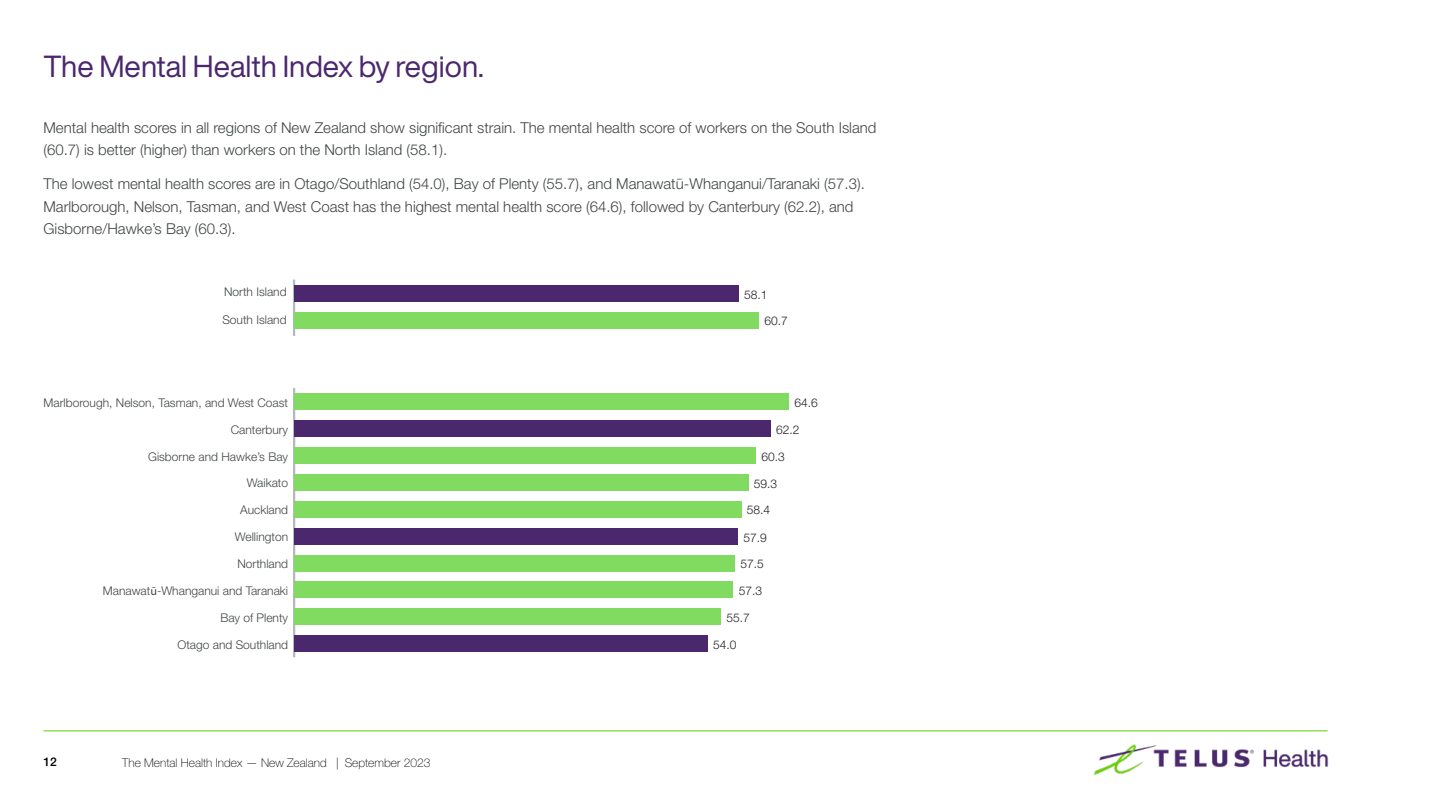
<style>
.page{position:relative;width:1440px;height:810px;background:#fff}
.page>*{position:absolute;margin:0;border:0;box-sizing:border-box;transform-origin:0 0}
.t1{font:30px "Helvetica Now Display";color:#4b286d}
.t2{font:300 15px/22.5px "Helvetica Neue LT Std";color:#414547}
.t3{font:300 12px "Helvetica Neue LT Std";color:#414547}
.t4{font:300 12px "Helvetica Neue LT Std";color:#231f20}
.t5{font:100 12px "Helvetica Neue LT Std";color:#000}
.t6{font:500 12px "Helvetica Neue LT Std";color:#000}
.s1{font-family:"Myriad Pro";font-weight:400}
</style>
<div class="page">
<img style="left:1093px;top:744px;width:236px;height:31px">
<hr style="left:44px;top:730px;width:1284px;height:1px;background:#6c0">
<hr style="left:293px;top:388px;width:2px;height:269px;background:#b2b9bf">
<div style="left:294px;top:393px;width:495px;height:17px;background:#81db60"></div>
<div style="left:294px;top:420px;width:476px;height:17px;background:#4b286d"></div>
<div style="left:294px;top:447px;width:462px;height:17px;background:#81db60"></div>
<div style="left:294px;top:474px;width:454px;height:17px;background:#81db60"></div>
<div style="left:294px;top:501px;width:447px;height:17px;background:#81db60"></div>
<div style="left:294px;top:528px;width:444px;height:17px;background:#4b286d"></div>
<div style="left:294px;top:555px;width:440px;height:16px;background:#81db60"></div>
<div style="left:294px;top:582px;width:439px;height:16px;background:#81db60"></div>
<div style="left:294px;top:608px;width:427px;height:17px;background:#81db60"></div>
<div style="left:294px;top:635px;width:414px;height:17px;background:#4b286d"></div>
<hr style="left:293px;top:280px;width:2px;height:56px;background:#b2b9bf">
<div style="left:294px;top:285px;width:445px;height:17px;background:#4b286d"></div>
<div style="left:294px;top:312px;width:464px;height:17px;background:#81db60"></div>
<h1 class="t1" style="left:44px;top:45px;width:442px">The Mental Health Index by region.</h1>
<p class="t2" style="left:44px;top:116px;width:834px">Mental health scores in all regions of New Zealand show significant strain. The mental health score of workers on the South Island (60.7) is better (higher) than workers on the North Island (58.1).</p>
<p class="t2" style="left:44px;top:172px;width:823px">The lowest mental health scores are in Otago/Southland (54.0), Bay of Plenty (55.7), and Manawat ˉu-Whanganui/Taranaki (57.3).<br>Marlborough, Nelson, Tasman, and West Coast has the highest mental health score (64.6), followed by Canterbury (62.2), and<br>Gisborne/Hawke’s Bay (60.3).</p>
<p class="t3" style="left:224px;top:284px;width:64px">North Island</p>
<p class="t3" style="left:222px;top:312px;width:66px">South Island</p>
<p class="t3" style="left:44px;top:395px;width:246px">Marlborough, Nelson, Tasman, and West Coast</p>
<p class="t3" style="left:231px;top:422px;width:59px">Canterbury</p>
<p class="t3" style="left:148px;top:449px;width:142px">Gisborne and Hawke’s Bay</p>
<p class="t3" style="left:247px;top:476px;width:43px">Waikato</p>
<p class="t3" style="left:240px;top:503px;width:50px">Auckland</p>
<p class="t3" style="left:235px;top:530px;width:55px">Wellington</p>
<p class="t3" style="left:237px;top:557px;width:52px">Northland</p>
<p class="t3" style="left:103px;top:584px;width:187px">Manawat<span class="s1">ū</span>-Whanganui and Taranaki</p>
<p class="t3" style="left:220px;top:610px;width:69px">Bay of Plenty</p>
<p class="t4" style="left:744px;top:287px;width:25px">58.1</p>
<p class="t4" style="left:764px;top:314px;width:25px">60.7</p>
<p class="t4" style="left:794px;top:395px;width:25px">64.6</p>
<p class="t4" style="left:776px;top:422px;width:25px">62.2</p>
<p class="t4" style="left:762px;top:449px;width:25px">60.3</p>
<p class="t4" style="left:754px;top:476px;width:25px">59.3</p>
<p class="t4" style="left:747px;top:503px;width:25px">58.4</p>
<p class="t4" style="left:743px;top:530px;width:25px">57.9</p>
<p class="t4" style="left:740px;top:557px;width:25px">57.5</p>
<p class="t4" style="left:739px;top:584px;width:25px">57.3</p>
<p class="t4" style="left:727px;top:611px;width:25px">55.7</p>
<p class="t3" style="left:177px;top:637px;width:112px">Otago and Southland</p>
<p class="t4" style="left:713px;top:638px;width:25px">54.0</p>
<p class="t6" style="left:44px;top:755px;width:15px">12</p>
<p class="t5" style="left:122px;top:755px;width:310px">The Mental Health Index — New Zealand | September 2023</p>
</div>
